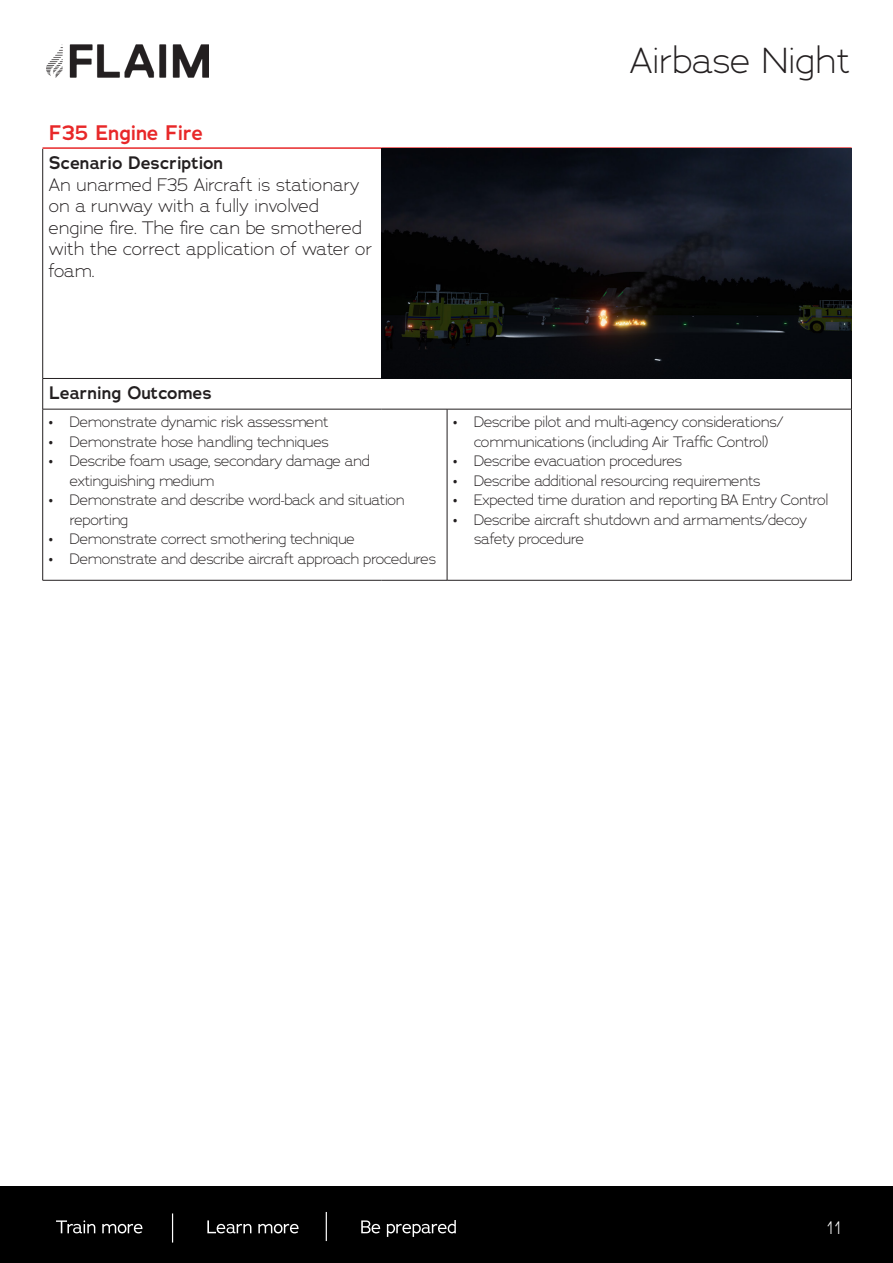
<style>
.page{position:relative;width:893px;height:1263px;background:#fff}
.page>*{position:absolute;margin:0;border:0;box-sizing:border-box;transform-origin:0 0}
.t1{font:300 36px "Adrianna";color:#231f20}
.t2{font:600 21px "Adrianna";color:#e82829}
.t3{font:300 18px/21.6px "Adrianna";color:#231f20}
.t4{font:600 18px "Adrianna";color:#231f20}
.t5{font:300 18px "Adrianna";color:#fff}
.t6{font:300 15px/19.5px "Adrianna";letter-spacing:-.025em;color:#231f20}
</style>
<div class="page">
<img style="left:47px;top:44px;width:161px;height:33px">
<hr style="left:43px;top:147px;width:339px;height:2px;background:#e82829">
<hr style="left:382px;top:147px;width:65px;height:2px;background:#e82829">
<hr style="left:447px;top:147px;width:405px;height:2px;background:#e82829">
<hr style="left:42px;top:149px;width:1px;height:229px;background:#231f20">
<hr style="left:381px;top:149px;width:1px;height:229px;background:#231f20">
<hr style="left:851px;top:149px;width:1px;height:229px;background:#231f20">
<hr style="left:43px;top:378px;width:339px;height:1px;background:#231f20">
<hr style="left:42px;top:379px;width:1px;height:30px;background:#231f20">
<hr style="left:382px;top:378px;width:65px;height:1px;background:#231f20">
<hr style="left:447px;top:378px;width:405px;height:1px;background:#231f20">
<hr style="left:851px;top:379px;width:1px;height:30px;background:#231f20">
<hr style="left:43px;top:409px;width:339px;height:1px;background:#231f20">
<hr style="left:42px;top:409px;width:1px;height:171px;background:#231f20">
<hr style="left:382px;top:409px;width:65px;height:1px;background:#231f20">
<hr style="left:447px;top:409px;width:405px;height:1px;background:#231f20">
<hr style="left:447px;top:409px;width:1px;height:171px;background:#231f20">
<hr style="left:851px;top:409px;width:1px;height:171px;background:#231f20">
<hr style="left:43px;top:580px;width:339px;height:1px;background:#231f20">
<hr style="left:382px;top:580px;width:65px;height:1px;background:#231f20">
<hr style="left:447px;top:580px;width:405px;height:1px;background:#231f20">
<img style="left:382px;top:149px;width:469px;height:229px">
<div style="left:0;top:1186px;width:893px;height:77px;background:#000"></div>
<svg style="left:207px;top:1220px;width:44px;height:13px"></svg>
<svg style="left:258px;top:1224px;width:41px;height:9px"></svg>
<svg style="left:361px;top:1220px;width:19px;height:13px"></svg>
<svg style="left:387px;top:1220px;width:69px;height:17px"></svg>
<svg style="left:56px;top:1220px;width:39px;height:13px"></svg>
<svg style="left:102px;top:1224px;width:40px;height:9px"></svg>
<svg style="left:172px;top:1213px;width:1px;height:29px"></svg>
<svg style="left:326px;top:1212px;width:1px;height:29px"></svg>
<p class="t2" style="left:49px;top:119px;width:156px">F35 Engine Fire</p>
<p class="t4" style="left:49px;top:151px;width:176px">Scenario Description</p>
<p class="t3" style="left:49px;top:173px;width:325px">An unarmed F35 Aircraft is stationary on a runway with a fully involved engine fire. The fire can be smothered with the correct application of water or foam.</p>
<p class="t1" style="left:630px;top:38px;width:222px">Airbase Night</p>
<p class="t4" style="left:49px;top:381px;width:165px">Learning Outcomes</p>
<p class="t6" style="left:49px;top:412px;width:281px">• Demonstrate dynamic risk assessment</p>
<p class="t6" style="left:49px;top:431px;width:282px">• Demonstrate hose handling techniques</p>
<p class="t6" style="left:70px;top:451px;width:302px;text-indent:-21px">• Describe foam usage, secondary damage and extinguishing medium</p>
<p class="t6" style="left:70px;top:490px;width:337px;text-indent:-21px">• Demonstrate and describe word-back and situation reporting</p>
<p class="t6" style="left:49px;top:529px;width:308px">• Demonstrate correct smothering technique</p>
<p class="t6" style="left:49px;top:548px;width:389px">• Demonstrate and describe aircraft approach procedures</p>
<p class="t6" style="left:453px;top:412px;width:332px;text-align:center">• Describe pilot and multi-agency considerations/ communications (including Air Traffic Control)</p>
<p class="t6" style="left:453px;top:451px;width:231px">• Describe evacuation procedures</p>
<p class="t6" style="left:453px;top:470px;width:309px">• Describe additional resourcing requirements</p>
<p class="t6" style="left:453px;top:490px;width:377px">• Expected time duration and reporting BA Entry Control</p>
<p class="t6" style="left:474px;top:509px;width:335px;text-indent:-21px">• Describe aircraft shutdown and armaments/decoy safety procedure</p>
<p class="t5" style="left:826px;top:1216px;width:17px">11</p>
</div>
